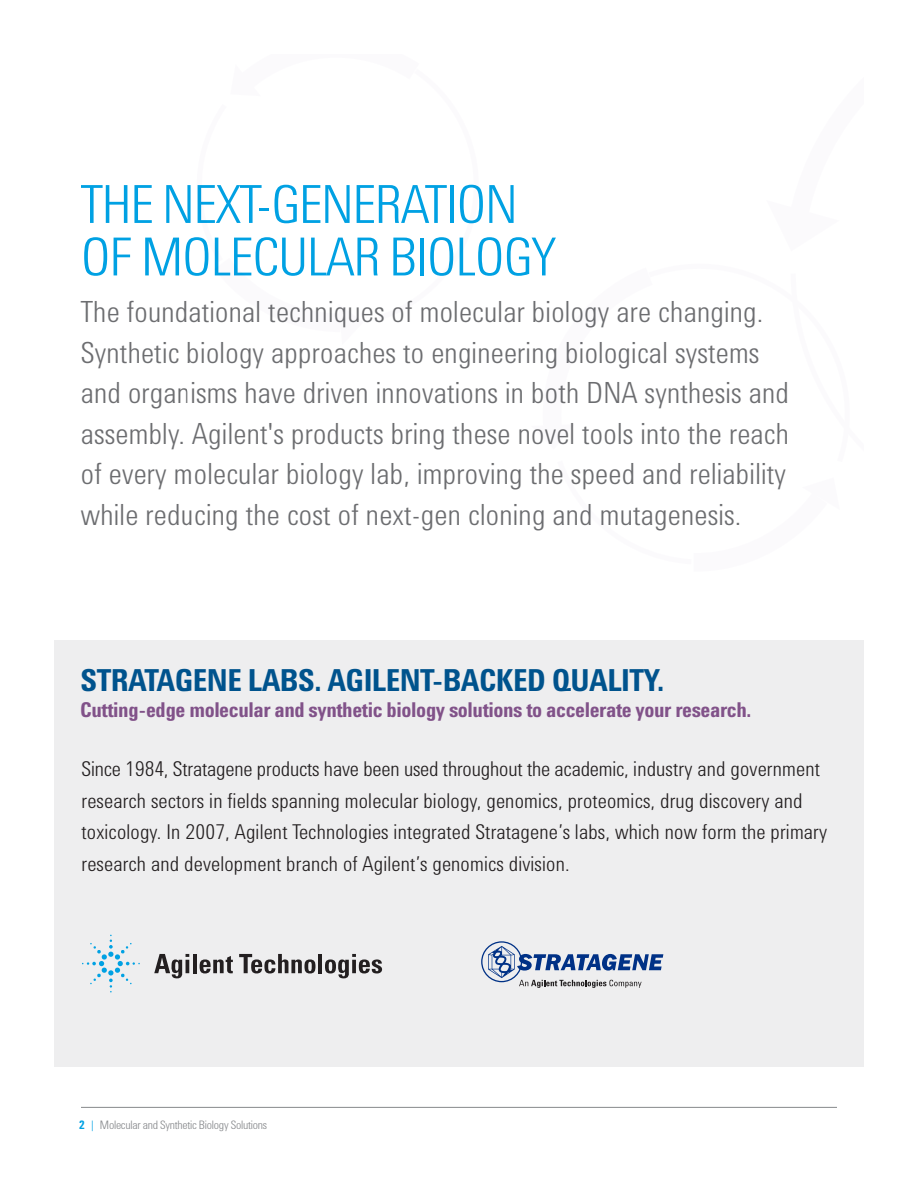
<style>
.page{position:relative;width:918px;height:1188px;background:#fff}
.page>*{position:absolute;margin:0;border:0;box-sizing:border-box;transform-origin:0 0}
.t1{font:300 54px/52.5px "Agilent Condensed CFF";letter-spacing:-.02em;color:#00a1e3}
.t2{font:700 31.2px "Agilent Condensed CFF";letter-spacing:-.02em;color:#00538d}
.Body_big_blue{font:300 30px/40.5px "Agilent Condensed CFF";letter-spacing:.01em;color:#6c6d70}
.Body_big_blue-2{font:300 21px/31.5px "Agilent Condensed CFF";letter-spacing:.01em;color:#231f20}
.Secondary_Header{font:700 21px "Agilent Condensed CFF";letter-spacing:-.02em;color:#815289}
.t3{font:300 12px "Agilent Condensed CFF";letter-spacing:-.02em;color:#87898c}
.s1{font-weight:700;color:#00a1e3}
.s2{color:#00a1e3}
</style>
<div class="page">
<div style="left:54px;top:640px;width:810px;height:427px;background:#eeeeef"></div>
<svg style="left:154px;top:954px;width:35px;height:24px"></svg>
<hr style="left:193px;top:954px;width:4px;height:19px;background:#231f20">
<svg style="left:200px;top:956px;width:33px;height:17px"></svg>
<svg style="left:239px;top:954px;width:76px;height:19px"></svg>
<hr style="left:318px;top:954px;width:4px;height:19px;background:#231f20">
<svg style="left:325px;top:954px;width:57px;height:24px"></svg>
<svg style="left:82px;top:935px;width:58px;height:57px"></svg>
<svg style="left:481px;top:941px;width:182px;height:47px"></svg>
<hr style="left:81px;top:1107px;width:756px;height:1px;background:#87898c">
<p class="t1" style="left:81px;top:174px;width:477px">THE NEXT-GENERATION<br>OF MOLECULAR BIOLOGY</p>
<p class="Body_big_blue" style="left:81px;top:289px;width:710px">The foundational techniques of molecular biology are changing.<br>Synthetic biology approaches to engineering biological systems and organisms have driven innovations in both DNA synthesis and assembly. Agilent's products bring these novel tools into the reach of every molecular biology lab, improving the speed and reliability while reducing the cost of next-gen cloning and mutagenesis.</p>
<p class="t2" style="left:80px;top:657px;width:586px">STRATAGENE LABS. AGILENT-BACKED QUALITY.</p>
<p class="Secondary_Header" style="left:80px;top:694px;width:673px">Cutting-edge molecular and synthetic biology solutions to accelerate your research.</p>
<p class="Body_big_blue-2" style="left:82px;top:752px;width:747px">Since 1984, Stratagene products have been used throughout the academic, industry and government research sectors in fields spanning molecular biology, genomics, proteomics, drug discovery and toxicology. In 2007, Agilent Technologies integrated Stratagene’s labs, which now form the primary research and development branch of Agilent’s genomics division.</p>
<p class="t3" style="left:79px;top:1115px;width:189px"><span class="s1">2</span> <span class="s2">|</span> Molecular and Synthetic Biology Solutions</p>
</div>
